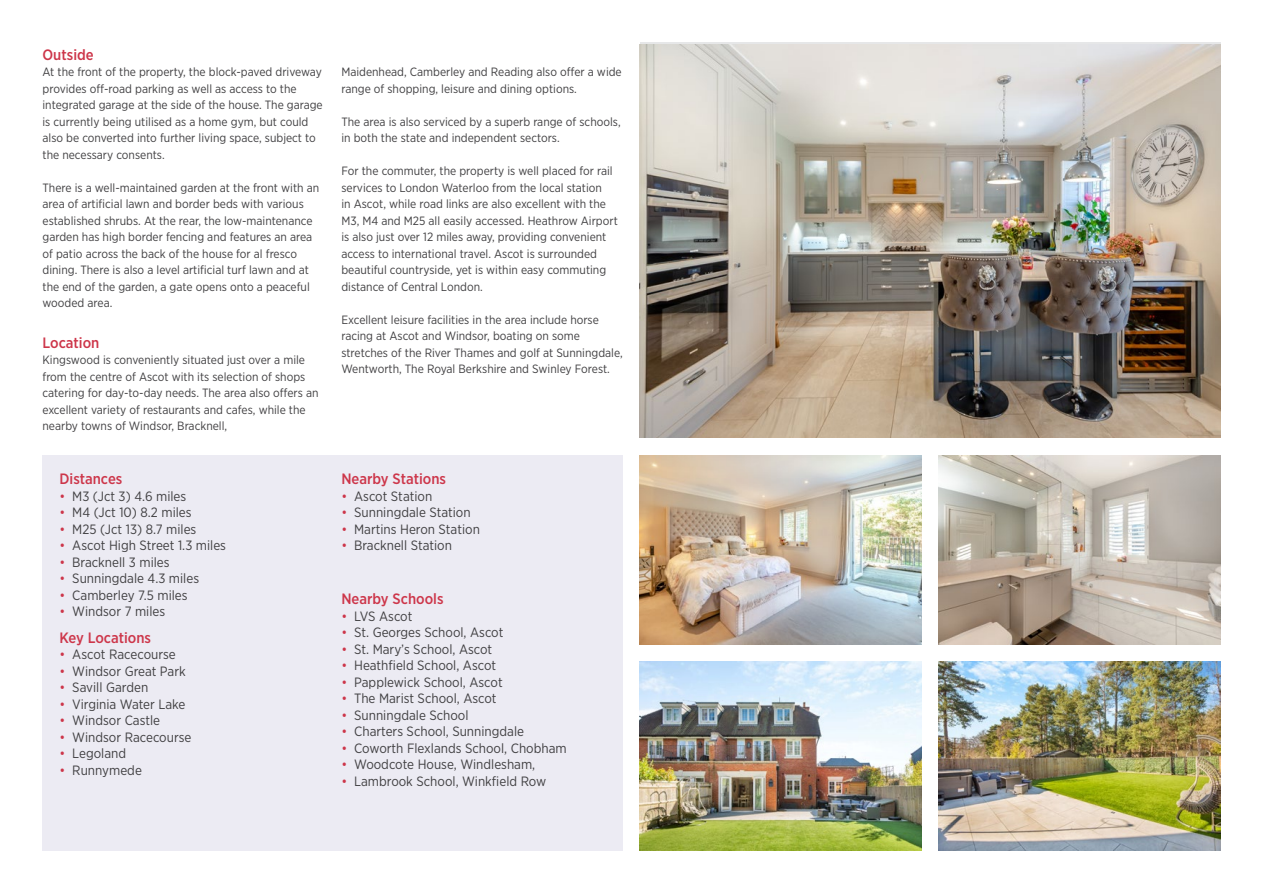
<style>
.page{position:relative;width:1263px;height:893px;background:#fff}
.page>*{position:absolute;margin:0;border:0;box-sizing:border-box;transform-origin:0 0}
.t1{font:500 15px "Gotham Narrow";color:#cd364a}
.t2{font:13.5px "Gotham Narrow";color:#414042}
.t3{font:12px/16.5px "Gotham Narrow";color:#414042}
.s1{color:#cd364a}
</style>
<div class="page">
<img style="left:640px;top:44px;width:580px;height:394px">
<img style="left:640px;top:455px;width:282px;height:190px">
<img style="left:640px;top:662px;width:282px;height:188px">
<img style="left:938px;top:455px;width:282px;height:190px">
<img style="left:938px;top:662px;width:282px;height:188px">
<div style="left:43px;top:455px;width:580px;height:395px;background:#ecebf3"></div>
<p class="t1" style="left:43px;top:45px;width:53px">Outside</p>
<p class="t3" style="left:43px;top:64px;width:282px">At the front of the property, the block-paved driveway provides off-road parking as well as access to the integrated garage at the side of the house. The garage is currently being utilised as a home gym, but could also be converted into further living space, subject to the necessary consents.</p>
<p class="t3" style="left:43px;top:179px;width:278px">There is a well-maintained garden at the front with an area of artificial lawn and border beds with various established shrubs. At the rear, the low-maintenance garden has high border fencing and features an area of patio across the back of the house for al fresco dining. There is also a level artificial turf lawn and at the end of the garden, a gate opens onto a peaceful wooded area.</p>
<p class="t1" style="left:43px;top:333px;width:58px">Location</p>
<p class="t3" style="left:43px;top:351px;width:277px">Kingswood is conveniently situated just over a mile from the centre of Ascot with its selection of shops catering for day-to-day needs. The area also offers an excellent variety of restaurants and cafes, while the nearby towns of Windsor, Bracknell,</p>
<p class="t1" style="left:60px;top:469px;width:64px">Distances</p>
<p class="t2" style="left:60px;top:487px;width:128px"><span class="s1">•</span> M3 (Jct 3) 4.6 miles</p>
<p class="t2" style="left:60px;top:504px;width:134px"><span class="s1">•</span> M4 (Jct 10) 8.2 miles</p>
<p class="t2" style="left:60px;top:520px;width:138px"><span class="s1">•</span> M25 (Jct 13) 8.7 miles</p>
<p class="t2" style="left:60px;top:537px;width:168px"><span class="s1">•</span> Ascot High Street 1.3 miles</p>
<p class="t2" style="left:60px;top:553px;width:112px"><span class="s1">•</span> Bracknell 3 miles</p>
<p class="t2" style="left:60px;top:570px;width:141px"><span class="s1">•</span> Sunningdale 4.3 miles</p>
<p class="t2" style="left:60px;top:586px;width:130px"><span class="s1">•</span> Camberley 7.5 miles</p>
<p class="t2" style="left:60px;top:603px;width:107px"><span class="s1">•</span> Windsor 7 miles</p>
<p class="t1" style="left:60px;top:628px;width:93px">Key Locations</p>
<p class="t2" style="left:60px;top:646px;width:118px"><span class="s1">•</span> Ascot Racecourse</p>
<p class="t2" style="left:60px;top:662px;width:128px"><span class="s1">•</span> Windsor Great Park</p>
<p class="t2" style="left:60px;top:679px;width:90px"><span class="s1">•</span> Savill Garden</p>
<p class="t2" style="left:60px;top:695px;width:127px"><span class="s1">•</span> Virginia Water Lake</p>
<p class="t2" style="left:60px;top:712px;width:102px"><span class="s1">•</span> Windsor Castle</p>
<p class="t2" style="left:60px;top:728px;width:133px"><span class="s1">•</span> Windsor Racecourse</p>
<p class="t2" style="left:60px;top:745px;width:68px"><span class="s1">•</span> Legoland</p>
<p class="t2" style="left:60px;top:761px;width:84px"><span class="s1">•</span> Runnymede</p>
<p class="t3" style="left:341px;top:64px;width:282px">Maidenhead, Camberley and Reading also offer a wide range of shopping, leisure and dining options.</p>
<p class="t3" style="left:341px;top:113px;width:281px">The area is also serviced by a superb range of schools, in both the state and independent sectors.</p>
<p class="t3" style="left:341px;top:163px;width:278px">For the commuter, the property is well placed for rail services to London Waterloo from the local station<br>in Ascot, while road links are also excellent with the M3, M4 and M25 all easily accessed. Heathrow Airport is also just over 12 miles away, providing convenient access to international travel. Ascot is surrounded beautiful countryside, yet is within easy commuting distance of Central London.</p>
<p class="t3" style="left:341px;top:311px;width:283px">Excellent leisure facilities in the area include horse racing at Ascot and Windsor, boating on some stretches of the River Thames and golf at Sunningdale, Wentworth, The Royal Berkshire and Swinley Forest.</p>
<p class="t1" style="left:341px;top:469px;width:106px">Nearby Stations</p>
<p class="t2" style="left:341px;top:487px;width:92px"><span class="s1">•</span> Ascot Station</p>
<p class="t2" style="left:341px;top:504px;width:131px"><span class="s1">•</span> Sunningdale Station</p>
<p class="t2" style="left:341px;top:520px;width:140px"><span class="s1">•</span> Martins Heron Station</p>
<p class="t2" style="left:341px;top:537px;width:112px"><span class="s1">•</span> Bracknell Station</p>
<p class="t1" style="left:341px;top:589px;width:104px">Nearby Schools</p>
<p class="t2" style="left:341px;top:607px;width:73px"><span class="s1">•</span> LVS Ascot</p>
<p class="t2" style="left:341px;top:624px;width:164px"><span class="s1">•</span> St. Georges School, Ascot</p>
<p class="t2" style="left:341px;top:640px;width:152px"><span class="s1">•</span> St. Mary’s School, Ascot</p>
<p class="t2" style="left:341px;top:657px;width:156px"><span class="s1">•</span> Heathfield School, Ascot</p>
<p class="t2" style="left:341px;top:673px;width:163px"><span class="s1">•</span> Papplewick School, Ascot</p>
<p class="t2" style="left:341px;top:690px;width:157px"><span class="s1">•</span> The Marist School, Ascot</p>
<p class="t2" style="left:341px;top:706px;width:129px"><span class="s1">•</span> Sunningdale School</p>
<p class="t2" style="left:341px;top:723px;width:184px"><span class="s1">•</span> Charters School, Sunningdale</p>
<p class="t2" style="left:341px;top:739px;width:227px"><span class="s1">•</span> Coworth Flexlands School, Chobham</p>
<p class="t2" style="left:341px;top:756px;width:195px"><span class="s1">•</span> Woodcote House, Windlesham,</p>
<p class="t2" style="left:341px;top:772px;width:206px"><span class="s1">•</span> Lambrook School, Winkfield Row</p>
</div>
